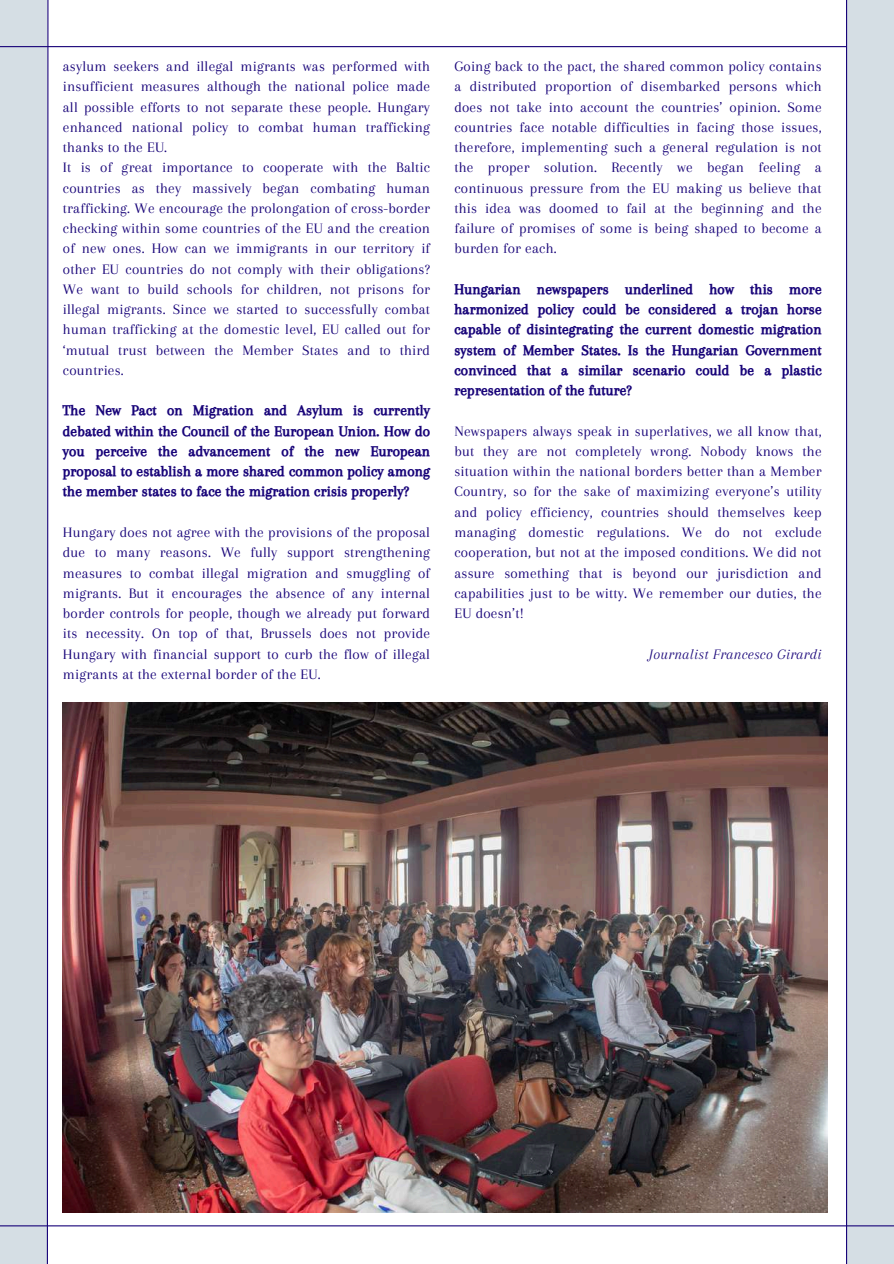
<style>
.page{position:relative;width:894px;height:1264px;background:#fff}
.page>*{position:absolute;margin:0;border:0;box-sizing:border-box;transform-origin:0 0}
.t1{font:15px/20.2px "Arapey";letter-spacing:.015em;color:#180479;text-align:justify}
.t2{font:15px/20.2px "CA Generated";letter-spacing:.015em;color:#180479;text-align:justify}
.t3{font:italic 15px "Arapey";letter-spacing:.015em;color:#180479}
</style>
<div class="page">
<div style="left:0;top:0;width:47px;height:1263px;background:#d5dee4"></div>
<hr style="left:0;top:46px;width:893px;height:1px;background:#180479">
<div style="left:846px;top:0;width:47px;height:1263px;background:#d5dee4"></div>
<hr style="left:0;top:1225px;width:893px;height:1px;background:#180479">
<svg style="left:46px;top:0;width:3px;height:1263px"></svg>
<hr style="left:845px;top:0;width:1px;height:1263px;background:#180479">
<img style="left:63px;top:702px;width:764px;height:510px">
<p class="t1" style="left:63px;top:56px;width:368px;text-align:left">asylum seekers and illegal migrants was performed with insufficient measures although the national police made all possible efforts to not separate these people. Hungary enhanced national policy to combat human trafficking thanks to the EU.<br>It is of great importance to cooperate with the Baltic countries as they massively began combating human trafficking. We encourage the prolongation of cross-border checking within some countries of the EU and the creation of new ones. How can we immigrants in our territory if other EU countries do not comply with their obligations?<br>We want to build schools for children, not prisons for illegal migrants. Since we started to successfully combat human trafficking at the domestic level, EU called out for ‘mutual trust between the Member States and to third countries.</p>
<p class="t2" style="left:63px;top:400px;width:368px">The New Pact on Migration and Asylum is currently debated within the Council of the European Union. How do you perceive the advancement of the new European proposal to establish a more shared common policy among the member states to face the migration crisis properly?</p>
<p class="t1" style="left:63px;top:522px;width:368px">Hungary does not agree with the provisions of the proposal due to many reasons. We fully support strengthening measures to combat illegal migration and smuggling of migrants. But it encourages the absence of any internal border controls for people, though we already put forward its necessity. On top of that, Brussels does not provide Hungary with financial support to curb the flow of illegal migrants at the external border of the EU.</p>
<p class="t1" style="left:454px;top:56px;width:368px">Going back to the pact, the shared common policy contains a distributed proportion of disembarked persons which does not take into account the countries’ opinion. Some countries face notable difficulties in facing those issues, therefore, implementing such a general regulation is not the proper solution. Recently we began feeling a continuous pressure from the EU making us believe that this idea was doomed to fail at the beginning and the failure of promises of some is being shaped to become a burden for each.</p>
<p class="t2" style="left:454px;top:279px;width:368px">Hungarian newspapers underlined how this more harmonized policy could be considered a trojan horse capable of disintegrating the current domestic migration system of Member States. Is the Hungarian Government convinced that a similar scenario could be a plastic representation of the future?</p>
<p class="t1" style="left:454px;top:421px;width:368px">Newspapers always speak in superlatives, we all know that, but they are not completely wrong. Nobody knows the situation within the national borders better than a Member Country, so for the sake of maximizing everyone’s utility and policy efficiency, countries should themselves keep managing domestic regulations. We do not exclude cooperation, but not at the imposed conditions. We did not assure something that is beyond our jurisdiction and capabilities just to be witty. We remember our duties, the EU doesn’t!</p>
<p class="t3" style="left:648px;top:645px;width:174px">Journalist Francesco Girardi</p>
</div>
